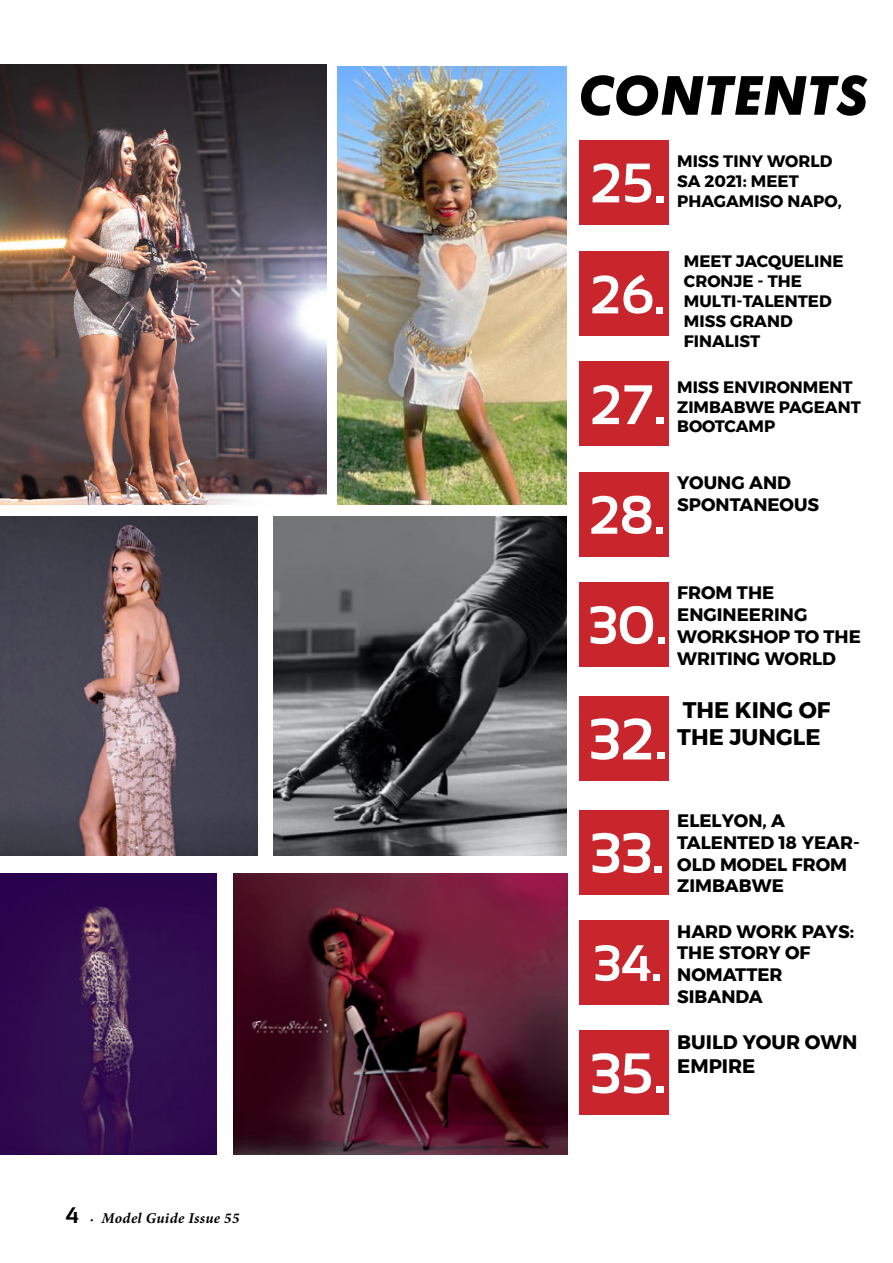
<style>
.page{position:relative;width:893px;height:1263px;background:#fff}
.page>*{position:absolute;margin:0;border:0;box-sizing:border-box;transform-origin:0 0}
.t1{font:700 58.5px "Sansation";color:#fff}
.t2{font:700 57px "Sansation";color:#fff}
.t3{font:700 55.5px "Sansation";color:#fff}
.t4{font:700 54px "Sansation";color:#fff}
.t5{font:italic 700 54px "Futura BT";color:#000}
.t6{font:700 51px "Sansation";color:#fff}
.t7{font:700 22.5px/27.2px "Montserrat";color:#000}
.t8{font:700 19.5px/23.5px "Montserrat";color:#000}
.t9{font:700 18px/21.8px "Montserrat";color:#000}
.t10{font:700 16.5px/20px "Montserrat";color:#000}
.t11{font:italic 700 15px "Minion Pro";letter-spacing:.02em;color:#000}
.s1{font-family:"Sansation";font-style:normal;font-size:22.5px}
.s2{font-family:"Myriad Pro";font-weight:400;font-style:normal;font-size:10.5px}
</style>
<div class="page">
<img style="left:0;top:65px;width:326px;height:439px">
<img style="left:233px;top:873px;width:334px;height:282px">
<img style="left:0;top:873px;width:216px;height:282px">
<img style="left:338px;top:66px;width:229px;height:438px">
<img style="left:0;top:517px;width:257px;height:339px">
<img style="left:273px;top:517px;width:294px;height:339px">
<div style="left:579px;top:140px;width:89px;height:84px;background:#c9252c"></div>
<div style="left:579px;top:696px;width:89px;height:84px;background:#c9252c"></div>
<div style="left:579px;top:582px;width:89px;height:84px;background:#c9252c"></div>
<div style="left:579px;top:472px;width:89px;height:84px;background:#c9252c"></div>
<div style="left:579px;top:362px;width:89px;height:84px;background:#c9252c"></div>
<div style="left:579px;top:251px;width:89px;height:85px;background:#c9252c"></div>
<div style="left:579px;top:1030px;width:89px;height:85px;background:#c9252c"></div>
<div style="left:579px;top:920px;width:89px;height:84px;background:#c9252c"></div>
<div style="left:579px;top:810px;width:89px;height:84px;background:#c9252c"></div>
<p class="t11" style="left:66px;top:1207px;width:175px"><span class="s1">4</span> <span class="s2">•</span> Model Guide Issue 55</p>
<h3 class="t5" style="left:579px;top:63px;width:291px">CONTENTS</h3>
<h3 class="t3" style="left:590px;top:152px;width:77px">25.</h3>
<p class="t10" style="left:677px;top:151px;width:166px">MISS TINY WORLD<br>SA 2021: MEET<br>PHAGAMISO NAPO,</p>
<h3 class="t4" style="left:590px;top:264px;width:78px">26.</h3>
<h3 class="t3" style="left:590px;top:374px;width:78px">27.</h3>
<p class="t10" style="left:684px;top:252px;width:161px">MEET JACQUELINE<br>CRONJE - THE<br>MULTI-TALENTED<br>MISS GRAND<br>FINALIST</p>
<p class="t10" style="left:677px;top:377px;width:185px">MISS ENVIRONMENT<br>ZIMBABWE PAGEANT<br>BOOTCAMP</p>
<h3 class="t4" style="left:589px;top:485px;width:79px">28.</h3>
<p class="t9" style="left:677px;top:472px;width:143px">YOUNG AND<br>SPONTANEOUS</p>
<h3 class="t4" style="left:588px;top:595px;width:81px">30.</h3>
<h1 class="t1" style="left:588px;top:706px;width:80px">32.</h1>
<p class="t9" style="left:677px;top:582px;width:185px">FROM THE<br>ENGINEERING<br>WORKSHOP TO THE<br>WRITING WORLD</p>
<p class="t7" style="left:677px;top:696px;width:155px">THE KING OF<br>THE JUNGLE</p>
<h2 class="t2" style="left:590px;top:821px;width:76px">33.</h2>
<h3 class="t6" style="left:593px;top:935px;width:71px">34.</h3>
<h2 class="t2" style="left:590px;top:1042px;width:78px">35.</h2>
<p class="t9" style="left:677px;top:810px;width:184px">ELELYON, A<br>TALENTED 18 YEAR-<br>OLD MODEL FROM<br>ZIMBABWE</p>
<p class="t9" style="left:677px;top:920px;width:179px">HARD WORK PAYS:<br>THE STORY OF<br>NOMATTER<br>SIBANDA</p>
<p class="t8" style="left:677px;top:1030px;width:182px">BUILD YOUR OWN<br>EMPIRE</p>
</div>
